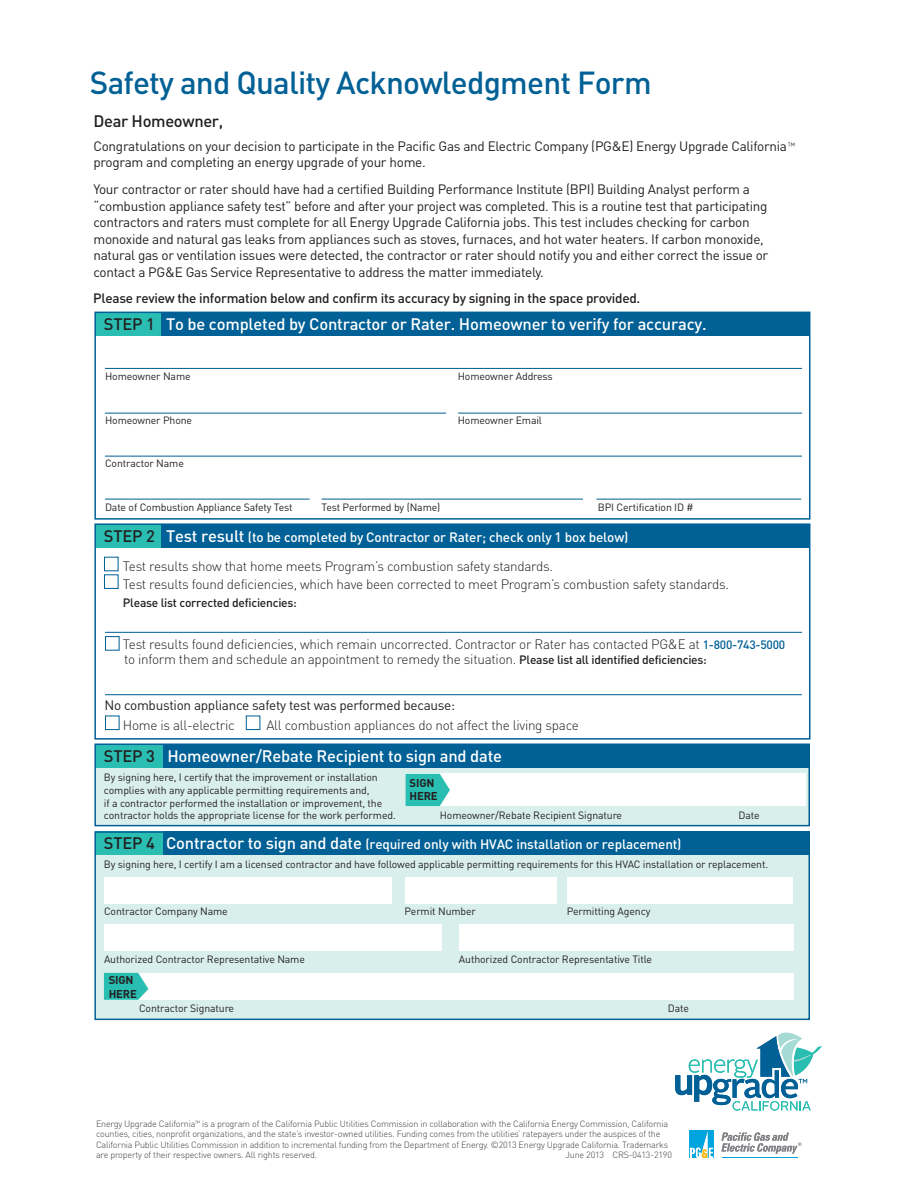
<style>
.page{position:relative;width:918px;height:1188px;background:#fff}
.page>*{position:absolute;margin:0;border:0;box-sizing:border-box;transform-origin:0 0}
.t1{font:500 31.5px "DIN";letter-spacing:-.025em;color:#016095}
.t2{font:500 16.5px "DIN";letter-spacing:-.01em;color:#fff}
.t3{font:500 16.5px "DIN";letter-spacing:-.02em;color:#231f20}
.t4{font:13.5px/16.5px "DIN";letter-spacing:-.02em;color:#231f20}
.t5{font:300 13.5px/18px "DIN";letter-spacing:-.02em;color:#231f20}
.t6{font:500 13.5px "DIN";letter-spacing:-.01em;color:#fff}
.t7{font:500 13.5px "DIN";letter-spacing:-.02em;color:#231f20}
.t8{font:500 12px "DIN";letter-spacing:-.02em;color:#231f20}
.t9{font:700 11.25px/13.5px "DIN";letter-spacing:-.01em;color:#231f20}
.t10{font:10.5px/12.8px "DIN";letter-spacing:-.01em;color:#231f20}
.t11{font:300 9px/10.5px "DIN";letter-spacing:-.02em;color:#3e3e3f}
.s1{color:#231f20}
.s2{font-size:16.5px;color:#231f20}
.s3{font-size:16.5px}
.s4{font-weight:500;font-size:12px;color:#016095}
.s5{font-weight:500;font-size:12px}
</style>
<div class="page">
<div style="left:95px;top:312px;width:715px;height:24px;background:#016095"></div>
<hr style="left:105px;top:499px;width:205px;height:1px;background:#016095">
<hr style="left:322px;top:499px;width:261px;height:1px;background:#016095">
<hr style="left:105px;top:413px;width:341px;height:1px;background:#016095">
<hr style="left:458px;top:413px;width:344px;height:1px;background:#016095">
<hr style="left:105px;top:368px;width:697px;height:1px;background:#016095">
<hr style="left:105px;top:456px;width:697px;height:1px;background:#016095">
<div style="left:95px;top:312px;width:66px;height:24px;background:#2abdb1"></div>
<div style="left:94px;top:312px;width:716px;height:208px;border:2px solid #016095"></div>
<hr style="left:596px;top:499px;width:205px;height:1px;background:#016095">
<hr style="left:105px;top:694px;width:697px;height:1px;background:#016095">
<div style="left:95px;top:524px;width:715px;height:24px;background:#016095"></div>
<div style="left:95px;top:524px;width:66px;height:24px;background:#2abdb1"></div>
<div style="left:94px;top:523px;width:716px;height:217px;border:2px solid #016095"></div>
<div style="left:104px;top:557px;width:15px;height:14px;border:1px solid #016095"></div>
<div style="left:104px;top:574px;width:15px;height:15px;border:1px solid #016095"></div>
<div style="left:105px;top:636px;width:15px;height:15px;border:1px solid #016095"></div>
<div style="left:105px;top:715px;width:15px;height:15px;border:1px solid #016095"></div>
<div style="left:246px;top:715px;width:14px;height:15px;border:1px solid #016095"></div>
<hr style="left:105px;top:632px;width:697px;height:1px;background:#016095">
<svg style="left:689px;top:1130px;width:25px;height:28px"></svg>
<hr style="left:722px;top:1157px;width:76px;height:1px;background:#00a4de">
<svg style="left:721px;top:1132px;width:80px;height:22px"></svg>
<svg style="left:675px;top:1032px;width:147px;height:79px"></svg>
<div style="left:95px;top:744px;width:714px;height:82px;background:#d9efec"></div>
<div style="left:95px;top:744px;width:714px;height:24px;background:#016095"></div>
<div style="left:95px;top:744px;width:68px;height:24px;background:#2abdb1"></div>
<div style="left:94px;top:743px;width:716px;height:83px;border:2px solid #016095"></div>
<div style="left:406px;top:774px;width:400px;height:32px;background:#fff"></div>
<svg style="left:405px;top:774px;width:45px;height:32px"></svg>
<div style="left:95px;top:831px;width:714px;height:188px;background:#d9efec"></div>
<div style="left:95px;top:831px;width:714px;height:23px;background:#016095"></div>
<div style="left:95px;top:831px;width:68px;height:23px;background:#2abdb1"></div>
<div style="left:94px;top:831px;width:716px;height:189px;border:2px solid #016095"></div>
<div style="left:104px;top:973px;width:689px;height:27px;background:#fff"></div>
<svg style="left:104px;top:973px;width:44px;height:27px"></svg>
<div style="left:104px;top:877px;width:287px;height:27px;background:#fff"></div>
<div style="left:406px;top:877px;width:151px;height:27px;background:#fff"></div>
<div style="left:104px;top:924px;width:338px;height:27px;background:#fff"></div>
<div style="left:459px;top:924px;width:334px;height:27px;background:#fff"></div>
<div style="left:568px;top:877px;width:225px;height:27px;background:#fff"></div>
<h1 class="t1" style="left:90px;top:63px;width:563px">Safety and Quality Acknowledgment Form</h1>
<p class="t3" style="left:93px;top:110px;width:131px">Dear Homeowner,</p>
<p class="t4" style="left:93px;top:137px;width:703px">Congratulations on your decision to participate in the Pacific Gas and Electric Company (PG&amp;E) Energy Upgrade California<sup>™ </sup>program and completing an energy upgrade of your home.</p>
<p class="t4" style="left:93px;top:181px;width:676px">Your contractor or rater should have had a certified Building Performance Institute (BPI) Building Analyst perform a “combustion appliance safety test” before and after your project was completed. This is a routine test that participating contractors and raters must complete for all Energy Upgrade California jobs. This test includes checking for carbon monoxide and natural gas leaks from appliances such as stoves, furnaces, and hot water heaters. If carbon monoxide, natural gas or ventilation issues were detected, the contractor or rater should notify you and either correct the issue or contact a PG&amp;E Gas Service Representative to address the matter immediately.</p>
<p class="t7" style="left:93px;top:290px;width:549px">Please review the information below and confirm its accuracy by signing in the space provided.</p>
<p class="t2" style="left:104px;top:314px;width:604px"><span class="s1">STEP 1</span> To be completed by Contractor or Rater. Homeowner to verify for accuracy.</p>
<p class="t10" style="left:105px;top:370px;width:87px">Homeowner Name</p>
<p class="t10" style="left:458px;top:370px;width:97px">Homeowner Address</p>
<p class="t10" style="left:105px;top:413px;width:89px">Homeowner Phone</p>
<p class="t10" style="left:458px;top:413px;width:86px">Homeowner Email</p>
<p class="t10" style="left:105px;top:457px;width:80px">Contractor Name</p>
<p class="t10" style="left:105px;top:500px;width:189px">Date of Combustion Appliance Safety Test</p>
<p class="t10" style="left:322px;top:500px;width:120px">Test Performed by (Name)</p>
<p class="t10" style="left:598px;top:500px;width:97px">BPI Certification ID #</p>
<p class="t6" style="left:104px;top:529px;width:526px"><span class="s2">STEP 2</span> <span class="s3">Test result</span> (to be completed by Contractor or Rater; check only 1 box below)</p>
<p class="t5" style="left:123px;top:557px;width:608px">Test results show that home meets Program’s combustion safety standards.<br>Test results found deficiencies, which have been corrected to meet Program’s combustion safety standards.</p>
<p class="t8" style="left:123px;top:595px;width:175px">Please list corrected deficiencies:</p>
<p class="t5" style="left:123px;top:636px;width:664px;line-height:15px">Test results found deficiencies, which remain uncorrected. Contractor or Rater has contacted PG&amp;E at <span class="s4">1-800-743-5000 </span>to inform them and schedule an appointment to remedy the situation. <span class="s5">Please list all identified deficiencies:</span></p>
<p class="t4" style="left:104px;top:697px;width:352px">No combustion appliance safety test was performed because:</p>
<p class="t5" style="left:123px;top:716px;width:113px">Home is all-electric</p>
<p class="t5" style="left:266px;top:716px;width:314px">All combustion appliances do not affect the living space</p>
<p class="t2" style="left:104px;top:746px;width:400px"><span class="s1">STEP 3</span> Homeowner/Rebate Recipient to sign and date</p>
<p class="t10" style="left:104px;top:771px;width:293px">By signing here, I certify that the improvement or installation complies with any applicable permitting requirements and,<br>if a contractor performed the installation or improvement, the contractor holds the appropriate license for the work performed.</p>
<p class="t6" style="left:104px;top:835px;width:579px"><span class="s2">STEP 4</span> <span class="s3">Contractor to sign and date</span> (required only with HVAC installation or replacement)</p>
<p class="t9" style="left:410px;top:776px;width:30px">SIGN<br>HERE</p>
<p class="t10" style="left:440px;top:808px;width:184px">Homeowner/Rebate Recipient Signature</p>
<p class="t10" style="left:739px;top:808px;width:23px">Date</p>
<p class="t10" style="left:104px;top:858px;width:666px">By signing here, I certify I am a licensed contractor and have followed applicable permitting requirements for this HVAC installation or replacement.</p>
<p class="t10" style="left:405px;top:904px;width:73px">Permit Number</p>
<p class="t10" style="left:567px;top:904px;width:85px">Permitting Agency</p>
<p class="t10" style="left:104px;top:904px;width:125px">Contractor Company Name</p>
<p class="t10" style="left:104px;top:952px;width:202px">Authorized Contractor Representative Name</p>
<p class="t10" style="left:459px;top:952px;width:195px">Authorized Contractor Representative Title</p>
<p class="t9" style="left:109px;top:973px;width:30px">SIGN<br>HERE</p>
<p class="t10" style="left:139px;top:1002px;width:97px">Contractor Signature</p>
<p class="t10" style="left:668px;top:1002px;width:23px">Date</p>
<p class="t11" style="left:96px;top:1118px;width:574px">Energy Upgrade California<sup>™</sup> is a program of the California Public Utilities Commission in collaboration with the California Energy Commission, California counties, cities, nonprofit organizations, and the state’s investor-owned utilities. Funding comes from the utilities’ ratepayers under the auspices of the California Public Utilities Commission in addition to incremental funding from the Department of Energy. ©2013 Energy Upgrade California. Trademarks are property of their respective owners. All rights reserved.</p>
<p class="t11" style="left:566px;top:1149px;width:108px">June 2013 CRS-0413-2190</p>
</div>
